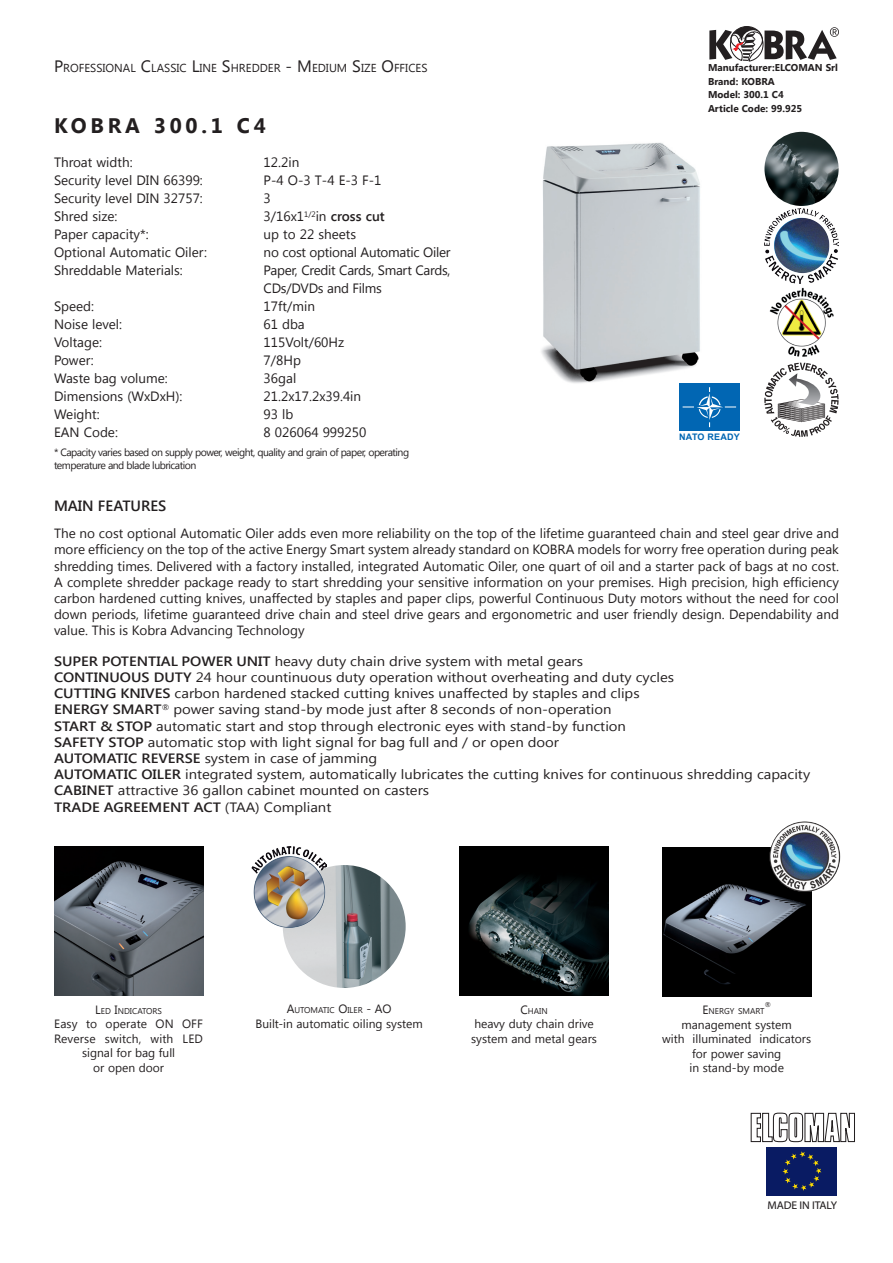
<style>
.page{position:relative;width:893px;height:1263px;background:#fff}
.page>*{position:absolute;margin:0;border:0;box-sizing:border-box;transform-origin:0 0}
.t1{font:700 21px "Segoe UI";letter-spacing:.18em;color:#231f20}
.t2{font:600 14.85px "Segoe UI";color:#231f20}
.t3{font:13.5px/16.2px "Segoe UI";color:#231f20;scale:1.1 1}
.t4{font:13.5px/18px "Segoe UI";color:#231f20}
.t5{font:600 13.5px "Segoe UI";color:#231f20;scale:1.1 1}
.t6{font:13.35px/16.2px "Segoe UI";color:#231f20;text-align:justify}
.t7{font:12px/14.4px "Segoe UI";color:#231f20;text-align:center}
.t8{font:11.55px "Segoe UI";color:#231f20}
.t9{font:11.25px "Myriad Web";letter-spacing:-.01em;color:#231f20}
.t10{font:10.5px/12.6px "Segoe UI";letter-spacing:-.05em;color:#231f20}
.t11{font:700 9.9px/13.5px "Segoe UI";color:#231f20}
.t12{font:700 9px "Arial";letter-spacing:.025em;color:#0166b3}
.t13{font:8.4px "Segoe UI";color:#231f20}
.t14{font:6.9px "Segoe UI";color:#231f20}
.s1{font-size:16.5px}
.s2{font-weight:600}
.s3{font-size:12px}
</style>
<div class="page">
<svg style="left:709px;top:26px;width:130px;height:35px"></svg>
<div style="left:767px;top:1147px;width:70px;height:48px;background:#091b63"></div>
<svg style="left:782px;top:1151px;width:39px;height:40px"></svg>
<svg style="left:750px;top:1112px;width:105px;height:31px"></svg>
<img style="left:764px;top:209px;width:74px;height:74px">
<img style="left:764px;top:132px;width:75px;height:74px;border-radius:37px">
<img style="left:769px;top:287px;width:65px;height:70px">
<svg style="left:764px;top:363px;width:75px;height:74px"></svg>
<img style="left:541px;top:143px;width:193px;height:241px">
<img style="left:662px;top:847px;width:149px;height:149px">
<img style="left:769px;top:821px;width:71px;height:71px;border-radius:35px">
<img style="left:54px;top:847px;width:149px;height:149px">
<img style="left:460px;top:847px;width:148px;height:149px">
<img style="left:283px;top:865px;width:123px;height:123px;border-radius:61px">
<img style="left:252px;top:847px;width:75px;height:80px">
<img style="left:679px;top:384px;width:61px;height:47px">
<p class="t8" style="left:54px;top:60px;width:375px"><span class="s1">P</span>ROFESSIONAL <span class="s1">C</span>LASSIC <span class="s1">L</span>INE <span class="s1">S</span>HREDDER <span class="s1">- M</span>EDIUM <span class="s1">S</span>IZE <span class="s1">O</span>FFICES</p>
<h1 class="t1" style="left:54px;top:110px;width:213px">KOBRA 300.1 C4</h1>
<p class="t4" style="left:54px;top:153px;width:155px">Throat width:<br>Security level DIN 66399:<br>Security level DIN 32757:<br>Shred size:<br>Paper capacity*:<br>Optional Automatic Oiler:<br>Shreddable Materials:</p>
<p class="t4" style="left:54px;top:297px;width:130px">Speed:<br>Noise level:<br>Voltage:<br>Power:<br>Waste bag volume:<br>Dimensions (WxDxH):<br>Weight:<br>EAN Code:</p>
<p class="t4" style="left:264px;top:153px;width:189px">12.2in<br>P-4 O-3 T-4 E-3 F-1<br>3<br>3/16x1<sup>1/2</sup>in <span class="s2">CROSS CUT<br></span>up to 22 sheets<br>no cost optional Automatic Oiler<br>Paper, Credit Cards, Smart Cards,<br>CDs/DVDs and Films<br>17ft/min<br>61 dba<br>115Volt/60Hz<br>7/8Hp<br>36gal<br>21.2x17.2x39.4in<br>93 lb<br>8 026064 999250</p>
<p class="t10" style="left:54px;top:446px;width:357px">* Capacity varies based on supply power, weight, quality and grain of paper, operating temperature and blade lubrication</p>
<p class="t2" style="left:54px;top:496px;width:114px">MAIN FEATURES</p>
<p class="t11" style="left:708px;top:60px;width:131px">Manufacturer:ELCOMAN Srl<br>Brand: KOBRA<br>Model: 300.1 C4<br>Article Code: 99.925</p>
<p class="t12" style="left:679px;top:431px;width:62px">NATO READY</p>
<p class="t6" style="left:54px;top:525px;width:786px">The no cost optional Automatic Oiler adds even more reliability on the top of the lifetime guaranteed chain and steel gear drive and more efficiency on the top of the active Energy Smart system already standard on KOBRA models for worry free operation during peak shredding times. Delivered with a factory installed, integrated Automatic Oiler, one quart of oil and a starter pack of bags at no cost.<br>A complete shredder package ready to start shredding your sensitive information on your premises. High precision, high efficiency carbon hardened cutting knives, unaffected by staples and paper clips, powerful Continuous Duty motors without the need for cool down periods, lifetime guaranteed drive chain and steel drive gears and ergonometric and user friendly design. Dependability and value. This is Kobra Advancing Technology</p>
<p class="t3" style="left:54px;top:652px;width:565px"><span class="s2">SUPER POTENTIAL POWER UNIT</span> heavy duty chain drive system with metal gears <span class="s2">CONTINUOUS DUTY</span> 24 hour countinuous duty operation without overheating and duty cycles <span class="s2">CUTTING KNIVES</span> carbon hardened stacked cutting knives unaffected by staples and clips <span class="s2">ENERGY SMART</span><sup>®</sup> power saving stand-by mode just after 8 seconds of non-operation<br><span class="s2">START</span></p>
<p class="t5" style="left:100px;top:716px;width:24px">&amp; STOP</p>
<p class="t3" style="left:156px;top:717px;width:429px">automatic start and stop through electronic eyes with stand-by function</p>
<p class="t5" style="left:54px;top:732px;width:32px">SAFETY</p>
<p class="t5" style="left:108px;top:732px;width:9px">STOP</p>
<p class="t3" style="left:54px;top:733px;width:689px;text-indent:94px">automatic stop with light signal for bag full and / or open door<br><span class="s2">AUTOMATIC REVERSE</span> system in case of jamming<br><span class="s2">AUTOMATIC OILER</span> integrated system, automatically lubricates the cutting knives for continuous shredding capacity <span class="s2">CABINET</span> attractive 36 gallon cabinet mounted on casters<br><span class="s2">TRADE AGREEMENT ACT</span> (TAA) Compliant</p>
<p class="t13" style="left:95px;top:1005px;width:68px"><span class="s3">L</span>ED <span class="s3">I</span>NDICATORS</p>
<p class="t7" style="left:54px;top:1016px;width:150px">Easy to operate ON OFF<br>Reverse switch, with LED signal for bag full<br>or open door</p>
<p class="t13" style="left:287px;top:1004px;width:98px"><span class="s3">A</span>UTOMATIC <span class="s3">O</span>ILER <span class="s3">- AO</span></p>
<p class="t7" style="left:255px;top:1015px;width:169px">Built-in automatic oiling system</p>
<p class="t13" style="left:520px;top:1005px;width:29px"><span class="s3">C</span>HAIN</p>
<p class="t7" style="left:471px;top:1016px;width:127px;text-align:left">heavy duty chain drive system and metal gears</p>
<p class="t14" style="left:765px;top:1000px;width:8px">®</p>
<p class="t7" style="left:662px;top:1017px;width:150px">management system<br>with illuminated indicators for power saving<br>in stand-by mode</p>
<p class="t13" style="left:702px;top:1006px;width:64px"><span class="s3">E</span> NERGY SMART</p>
<p class="t9" style="left:767px;top:1199px;width:71px">MADE IN ITALY</p>
</div>
